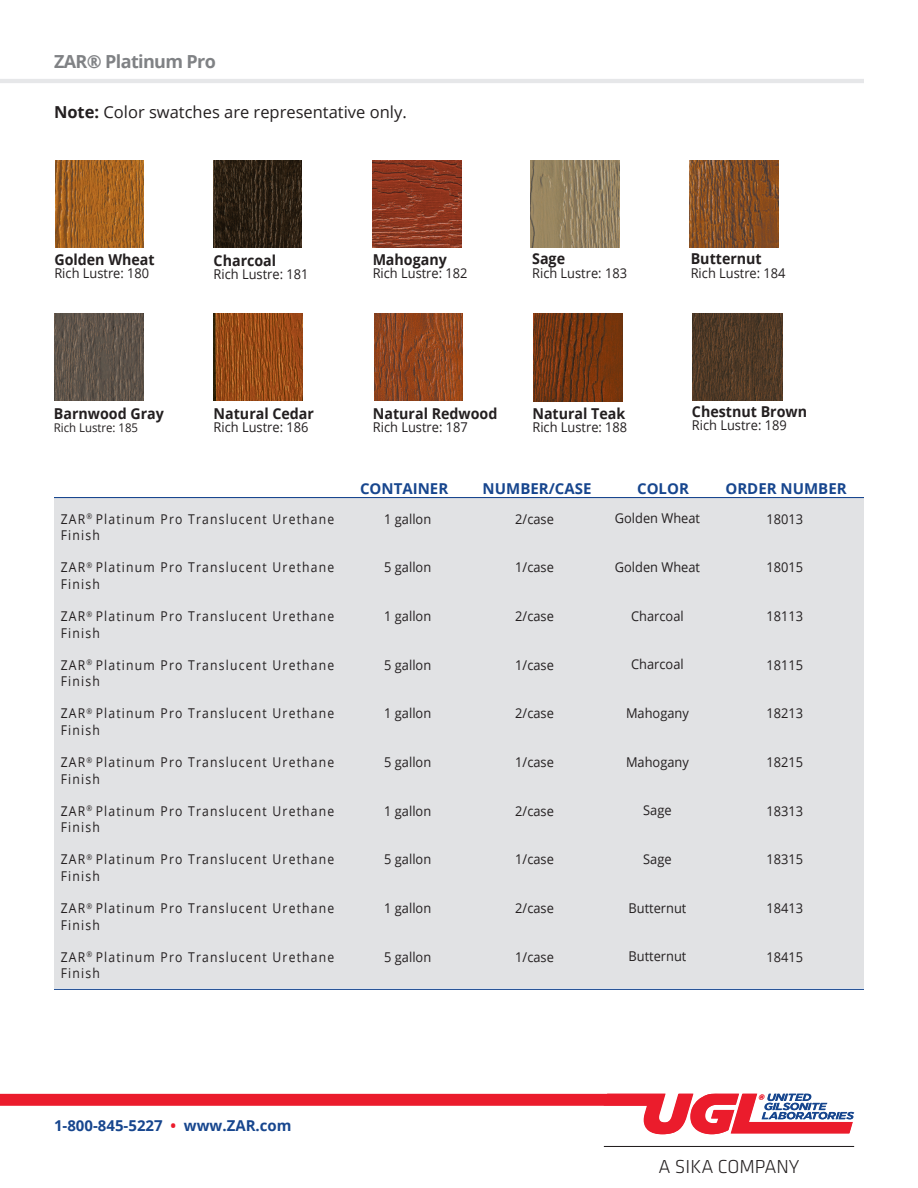
<style>
.page{position:relative;width:918px;height:1188px;background:#fff}
.page>*{position:absolute;margin:0;border:0;box-sizing:border-box;transform-origin:0 0}
.t1{font:300 19.5px "Klavika";color:#231f20}
.t2{font:700 18px "Open Sans";letter-spacing:-.035em;color:#808285}
.t3{font:16.5px "Open Sans";color:#231f20}
.t4{font:700 15px "Open Sans";color:#231f20;scale:.95 1}
.t5{font:700 15px "Open Sans";color:#17468e}
.t6{font:13.5px/16.5px "Open Sans";letter-spacing:.1em;color:#231f20;scale:.9 1}
.t7{font:13.5px "Open Sans";color:#231f20;scale:.95 1}
.t8{font:13.5px "Open Sans";letter-spacing:.1em;color:#231f20;scale:.95 1}
.t9{font:12px "Open Sans";color:#231f20;scale:.95 1}
.s1{font-weight:700}
.s2{color:#eb1c2c}
</style>
<div class="page">
<hr style="left:0;top:79px;width:864px;height:4px;background:#e6e7e9">
<svg style="left:0;top:1094px;width:854px;height:40px"></svg>
<hr style="left:604px;top:1146px;width:250px;height:1px;background:#231f20">
<img style="left:55px;top:160px;width:88px;height:88px">
<img style="left:213px;top:160px;width:89px;height:88px">
<img style="left:372px;top:160px;width:90px;height:87px">
<img style="left:531px;top:160px;width:89px;height:88px">
<img style="left:690px;top:160px;width:89px;height:87px">
<img style="left:54px;top:313px;width:89px;height:88px">
<img style="left:213px;top:313px;width:89px;height:88px">
<img style="left:374px;top:313px;width:89px;height:87px">
<img style="left:533px;top:313px;width:89px;height:88px">
<img style="left:692px;top:313px;width:90px;height:87px">
<div style="left:54px;top:498px;width:810px;height:490px;background:#e1e2e4"></div>
<hr style="left:54px;top:497px;width:810px;height:1px;background:#17468e">
<hr style="left:54px;top:989px;width:810px;height:1px;background:#17468e">
<p class="t2" style="left:54px;top:49px;width:163px">ZAR® Platinum Pro</p>
<p class="t3" style="left:54px;top:101px;width:354px"><span class="s1">Note:</span> Color swatches are representative only.</p>
<p class="t4" style="left:54px;top:249px;width:107px">Golden Wheat</p>
<p class="t7" style="left:54px;top:264px;width:101px">Rich Lustre: 180</p>
<p class="t4" style="left:214px;top:250px;width:67px">Charcoal</p>
<p class="t7" style="left:214px;top:265px;width:101px">Rich Lustre: 181</p>
<p class="t4" style="left:373px;top:249px;width:80px">Mahogany</p>
<p class="t7" style="left:373px;top:264px;width:101px">Rich Lustre: 182</p>
<p class="t4" style="left:532px;top:248px;width:36px">Sage</p>
<p class="t7" style="left:532px;top:264px;width:101px">Rich Lustre: 183</p>
<p class="t4" style="left:691px;top:248px;width:76px">Butternut</p>
<p class="t7" style="left:691px;top:264px;width:101px">Rich Lustre: 184</p>
<p class="t4" style="left:54px;top:403px;width:117px">Barnwood Gray</p>
<p class="t9" style="left:54px;top:420px;width:90px">Rich Lustre: 185</p>
<p class="t4" style="left:214px;top:403px;width:107px">Natural Cedar</p>
<p class="t7" style="left:214px;top:418px;width:101px">Rich Lustre: 186</p>
<p class="t4" style="left:373px;top:403px;width:133px">Natural Redwood</p>
<p class="t7" style="left:373px;top:418px;width:101px">Rich Lustre: 187</p>
<p class="t4" style="left:532px;top:403px;width:99px">Natural Teak</p>
<p class="t7" style="left:532px;top:418px;width:101px">Rich Lustre: 188</p>
<p class="t4" style="left:692px;top:401px;width:123px">Chestnut Brown</p>
<p class="t7" style="left:692px;top:416px;width:101px">Rich Lustre: 189</p>
<p class="t6" style="left:61px;top:510px;width:305px">ZAR<sup>®</sup> Platinum Pro Translucent Urethane<br>Finish</p>
<p class="t6" style="left:61px;top:559px;width:305px">ZAR<sup>®</sup> Platinum Pro Translucent Urethane<br>Finish</p>
<p class="t6" style="left:61px;top:608px;width:305px">ZAR<sup>®</sup> Platinum Pro Translucent Urethane<br>Finish</p>
<p class="t6" style="left:61px;top:656px;width:305px">ZAR<sup>®</sup> Platinum Pro Translucent Urethane<br>Finish</p>
<p class="t6" style="left:61px;top:705px;width:305px">ZAR<sup>®</sup> Platinum Pro Translucent Urethane<br>Finish</p>
<p class="t6" style="left:61px;top:754px;width:305px">ZAR<sup>®</sup> Platinum Pro Translucent Urethane<br>Finish</p>
<p class="t6" style="left:61px;top:802px;width:305px">ZAR<sup>®</sup> Platinum Pro Translucent Urethane<br>Finish</p>
<p class="t6" style="left:61px;top:851px;width:305px">ZAR<sup>®</sup> Platinum Pro Translucent Urethane<br>Finish</p>
<p class="t6" style="left:61px;top:900px;width:305px">ZAR<sup>®</sup> Platinum Pro Translucent Urethane<br>Finish</p>
<p class="t6" style="left:61px;top:948px;width:305px">ZAR<sup>®</sup> Platinum Pro Translucent Urethane<br>Finish</p>
<p class="t5" style="left:360px;top:478px;width:90px">CONTAINER</p>
<p class="t5" style="left:483px;top:478px;width:110px">NUMBER/CASE</p>
<p class="t5" style="left:637px;top:478px;width:53px">COLOR</p>
<p class="t5" style="left:725px;top:478px;width:123px">ORDER NUMBER</p>
<p class="t8" style="left:384px;top:510px;width:51px">1 gallon</p>
<p class="t8" style="left:384px;top:558px;width:51px">5 gallon</p>
<p class="t8" style="left:384px;top:607px;width:51px">1 gallon</p>
<p class="t8" style="left:384px;top:656px;width:51px">5 gallon</p>
<p class="t8" style="left:384px;top:704px;width:51px">1 gallon</p>
<p class="t8" style="left:384px;top:753px;width:51px">5 gallon</p>
<p class="t8" style="left:384px;top:802px;width:51px">1 gallon</p>
<p class="t8" style="left:384px;top:850px;width:51px">5 gallon</p>
<p class="t8" style="left:384px;top:899px;width:51px">1 gallon</p>
<p class="t8" style="left:384px;top:948px;width:51px">5 gallon</p>
<p class="t8" style="left:515px;top:510px;width:42px">2/case</p>
<p class="t8" style="left:515px;top:558px;width:42px">1/case</p>
<p class="t8" style="left:515px;top:607px;width:42px">2/case</p>
<p class="t8" style="left:515px;top:656px;width:42px">1/case</p>
<p class="t8" style="left:515px;top:704px;width:42px">2/case</p>
<p class="t8" style="left:515px;top:753px;width:42px">1/case</p>
<p class="t8" style="left:515px;top:802px;width:42px">2/case</p>
<p class="t8" style="left:515px;top:850px;width:42px">1/case</p>
<p class="t8" style="left:515px;top:899px;width:42px">2/case</p>
<p class="t8" style="left:515px;top:948px;width:42px">1/case</p>
<p class="t7" style="left:615px;top:509px;width:91px">Golden Wheat</p>
<p class="t7" style="left:615px;top:558px;width:91px">Golden Wheat</p>
<p class="t7" style="left:631px;top:606px;width:57px">Charcoal</p>
<p class="t7" style="left:631px;top:655px;width:57px">Charcoal</p>
<p class="t7" style="left:626px;top:704px;width:68px">Mahogany</p>
<p class="t7" style="left:626px;top:752px;width:68px">Mahogany</p>
<p class="t8" style="left:643px;top:801px;width:31px">Sage</p>
<p class="t8" style="left:643px;top:850px;width:31px">Sage</p>
<p class="t7" style="left:629px;top:898px;width:62px">Butternut</p>
<p class="t7" style="left:629px;top:947px;width:62px">Butternut</p>
<p class="t8" style="left:767px;top:510px;width:40px">18013</p>
<p class="t8" style="left:767px;top:558px;width:40px">18015</p>
<p class="t8" style="left:767px;top:607px;width:40px">18113</p>
<p class="t8" style="left:767px;top:656px;width:40px">18115</p>
<p class="t8" style="left:767px;top:704px;width:40px">18213</p>
<p class="t8" style="left:767px;top:753px;width:40px">18215</p>
<p class="t8" style="left:767px;top:802px;width:40px">18313</p>
<p class="t8" style="left:767px;top:850px;width:40px">18315</p>
<p class="t8" style="left:767px;top:899px;width:40px">18413</p>
<p class="t8" style="left:767px;top:948px;width:40px">18415</p>
<p class="t5" style="left:54px;top:1115px;width:239px">1-800-845-5227 <span class="s2">•</span> www.ZAR.com</p>
<h1 class="t1" style="left:659px;top:1155px;width:143px">A SIKA COMPANY</h1>
</div>
